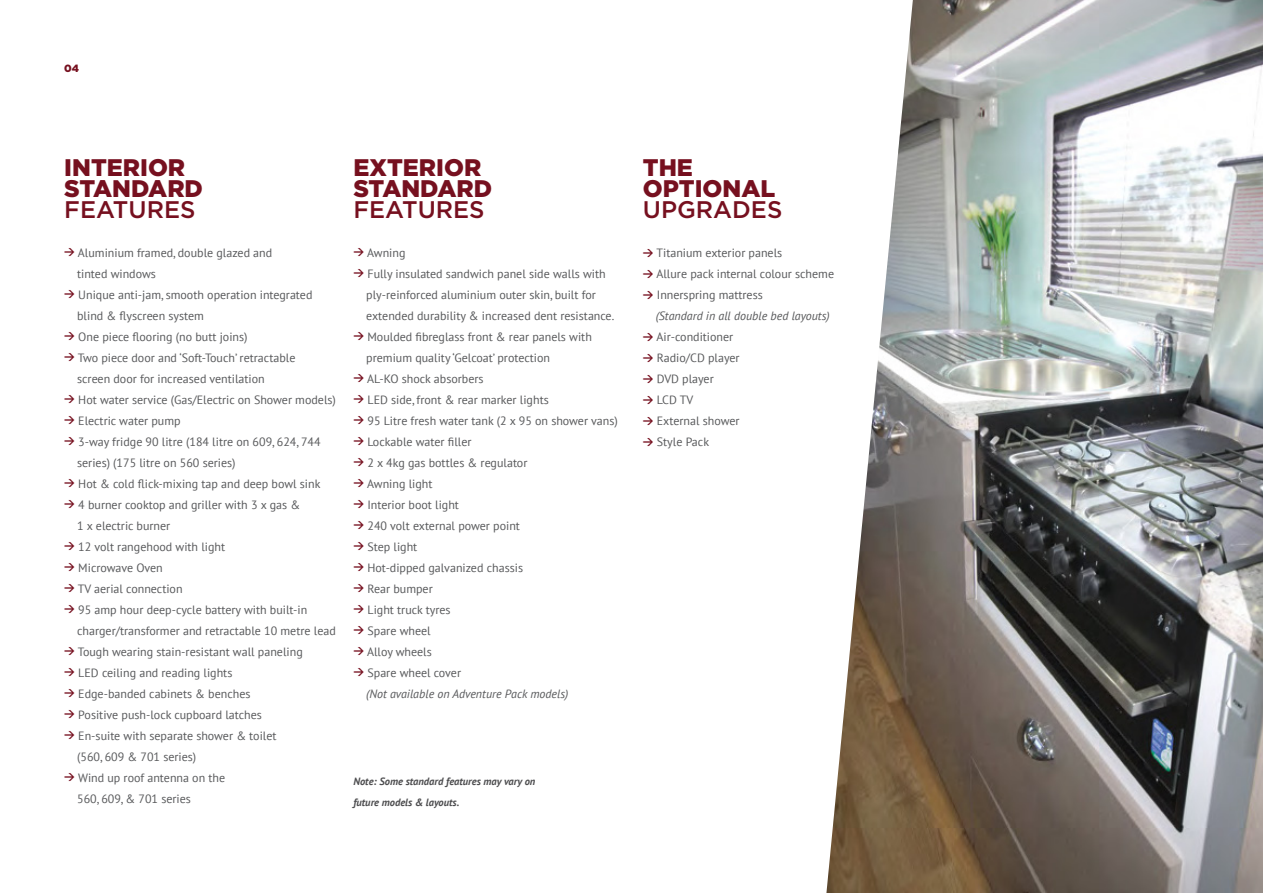
<style>
.page{position:relative;width:1263px;height:893px;background:#fff}
.page>*{position:absolute;margin:0;border:0;box-sizing:border-box;transform-origin:0 0}
.t1{font:900 24px/21px "Gotham";color:#76101f}
.t2{font:500 24px "Gotham";color:#76101f}
.t3{font:12px/21px "PT Sans";color:#58595b}
.t4{font:italic 12px "PT Sans";color:#58595b}
.t5{font:italic 700 10.5px/21px "PT Sans";color:#4d4d4f}
.t6{font:900 10.5px "Gotham";color:#76101f}
.s1{font-family:"DIN";font-weight:700;font-size:10.5px;color:#76101f}
.s2{font-style:italic}
</style>
<div class="page">
<img style="left:826px;top:0;width:437px;height:893px">
<p class="t6" style="left:64px;top:61px;width:16px">04</p>
<h1 class="t1" style="left:64px;top:157px;width:140px">INTERIOR<br>STANDARD</h1>
<h1 class="t2" style="left:64px;top:194px;width:133px">FEATURES</h1>
<p class="t3" style="left:64px;top:241px;width:209px"><span class="s1">&gt;</span> Aluminium framed, double glazed and</p>
<p class="t3" style="left:77px;top:262px;width:80px">tinted windows</p>
<p class="t3" style="left:64px;top:283px;width:250px"><span class="s1">&gt;</span> Unique anti-jam, smooth operation integrated</p>
<p class="t3" style="left:77px;top:304px;width:128px">blind &amp; flyscreen system</p>
<p class="t3" style="left:64px;top:325px;width:185px"><span class="s1">&gt;</span> One piece flooring (no butt joins)</p>
<p class="t3" style="left:64px;top:346px;width:233px"><span class="s1">&gt;</span> Two piece door and ‘Soft-Touch’ retractable</p>
<p class="t3" style="left:77px;top:367px;width:189px">screen door for increased ventilation</p>
<p class="t3" style="left:64px;top:388px;width:273px"><span class="s1">&gt;</span> Hot water service (Gas/Electric on Shower models)</p>
<p class="t3" style="left:64px;top:409px;width:118px"><span class="s1">&gt;</span> Electric water pump</p>
<p class="t3" style="left:64px;top:430px;width:258px"><span class="s1">&gt;</span> 3-way fridge 90 litre (184 litre on 609, 624, 744</p>
<p class="t3" style="left:77px;top:451px;width:160px">series) (175 litre on 560 series)</p>
<p class="t3" style="left:64px;top:472px;width:258px"><span class="s1">&gt;</span> Hot &amp; cold flick-mixing tap and deep bowl sink</p>
<p class="t3" style="left:64px;top:493px;width:237px"><span class="s1">&gt;</span> 4 burner cooktop and griller with 3 x gas &amp;</p>
<p class="t3" style="left:77px;top:514px;width:95px">1 x electric burner</p>
<p class="t3" style="left:64px;top:535px;width:162px"><span class="s1">&gt;</span> 12 volt rangehood with light</p>
<p class="t3" style="left:64px;top:556px;width:100px"><span class="s1">&gt;</span> Microwave Oven</p>
<p class="t3" style="left:64px;top:577px;width:120px"><span class="s1">&gt;</span> TV aerial connection</p>
<p class="t3" style="left:64px;top:598px;width:244px"><span class="s1">&gt;</span> 95 amp hour deep-cycle battery with built-in</p>
<p class="t3" style="left:77px;top:619px;width:260px">charger/transformer and retractable 10 metre lead</p>
<p class="t3" style="left:64px;top:640px;width:240px"><span class="s1">&gt;</span> Tough wearing stain-resistant wall paneling</p>
<p class="t3" style="left:64px;top:661px;width:170px"><span class="s1">&gt;</span> LED ceiling and reading lights</p>
<p class="t3" style="left:64px;top:682px;width:188px"><span class="s1">&gt;</span> Edge-banded cabinets &amp; benches</p>
<p class="t3" style="left:64px;top:703px;width:199px"><span class="s1">&gt;</span> Positive push-lock cupboard latches</p>
<p class="t3" style="left:64px;top:724px;width:214px"><span class="s1">&gt;</span> En-suite with separate shower &amp; toilet</p>
<p class="t3" style="left:77px;top:745px;width:121px">(560, 609 &amp; 701 series)</p>
<p class="t3" style="left:64px;top:766px;width:162px"><span class="s1">&gt;</span> Wind up roof antenna on the</p>
<p class="t3" style="left:77px;top:787px;width:115px">560, 609, &amp; 701 series</p>
<h1 class="t1" style="left:353px;top:157px;width:140px">EXTERIOR<br>STANDARD</h1>
<h1 class="t2" style="left:353px;top:194px;width:133px">FEATURES</h1>
<p class="t3" style="left:353px;top:241px;width:53px"><span class="s1">&gt;</span> Awning</p>
<p class="t3" style="left:353px;top:262px;width:254px"><span class="s1">&gt;</span> Fully insulated sandwich panel side walls with</p>
<p class="t3" style="left:366px;top:283px;width:231px">ply-reinforced aluminium outer skin, built for</p>
<p class="t3" style="left:366px;top:304px;width:249px">extended durability &amp; increased dent resistance.</p>
<p class="t3" style="left:353px;top:325px;width:240px"><span class="s1">&gt;</span> Moulded fibreglass front &amp; rear panels with</p>
<p class="t3" style="left:366px;top:346px;width:185px">premium quality ‘Gelcoat’ protection</p>
<p class="t3" style="left:353px;top:367px;width:132px"><span class="s1">&gt;</span> AL-KO shock absorbers</p>
<p class="t3" style="left:353px;top:388px;width:197px"><span class="s1">&gt;</span> LED side, front &amp; rear marker lights</p>
<p class="t3" style="left:353px;top:409px;width:266px"><span class="s1">&gt;</span> 95 Litre fresh water tank (2 x 95 on shower vans)</p>
<p class="t3" style="left:353px;top:430px;width:120px"><span class="s1">&gt;</span> Lockable water filler</p>
<p class="t3" style="left:353px;top:451px;width:175px"><span class="s1">&gt;</span> 2 x 4kg gas bottles &amp; regulator</p>
<p class="t3" style="left:353px;top:472px;width:80px"><span class="s1">&gt;</span> Awning light</p>
<p class="t3" style="left:353px;top:493px;width:107px"><span class="s1">&gt;</span> Interior boot light</p>
<p class="t3" style="left:353px;top:514px;width:168px"><span class="s1">&gt;</span> 240 volt external power point</p>
<p class="t3" style="left:353px;top:535px;width:65px"><span class="s1">&gt;</span> Step light</p>
<p class="t3" style="left:353px;top:556px;width:171px"><span class="s1">&gt;</span> Hot-dipped galvanized chassis</p>
<p class="t3" style="left:353px;top:577px;width:81px"><span class="s1">&gt;</span> Rear bumper</p>
<p class="t3" style="left:353px;top:598px;width:99px"><span class="s1">&gt;</span> Light truck tyres</p>
<p class="t3" style="left:353px;top:619px;width:79px"><span class="s1">&gt;</span> Spare wheel</p>
<p class="t3" style="left:353px;top:640px;width:80px"><span class="s1">&gt;</span> Alloy wheels</p>
<p class="t3" style="left:353px;top:661px;width:109px"><span class="s1">&gt;</span> Spare wheel cover</p>
<p class="t4" style="left:366px;top:686px;width:204px">(Not available on Adventure Pack models)</p>
<p class="t5" style="left:353px;top:770px;width:183px">Note: Some standard features may vary on future models &amp; layouts.</p>
<h1 class="t1" style="left:643px;top:157px;width:134px">THE<br>OPTIONAL</h1>
<h1 class="t2" style="left:643px;top:194px;width:141px">UPGRADES</h1>
<p class="t3" style="left:643px;top:242px;width:193px"><span class="s1">&gt;</span> Titanium exterior panels<br><span class="s1">&gt;</span> Allure pack internal colour scheme <span class="s1">&gt;</span> Innerspring mattress</p>
<p class="t3" style="left:643px;top:305px;width:188px;text-indent:13px"><span class="s2">(Standard in all double bed layouts) </span><span class="s1">&gt;</span> Air-conditioner<br><span class="s1">&gt;</span> Radio/CD player<br><span class="s1">&gt;</span> DVD player<br><span class="s1">&gt;</span> LCD TV<br><span class="s1">&gt;</span> External shower<br><span class="s1">&gt;</span> Style Pack</p>
</div>
